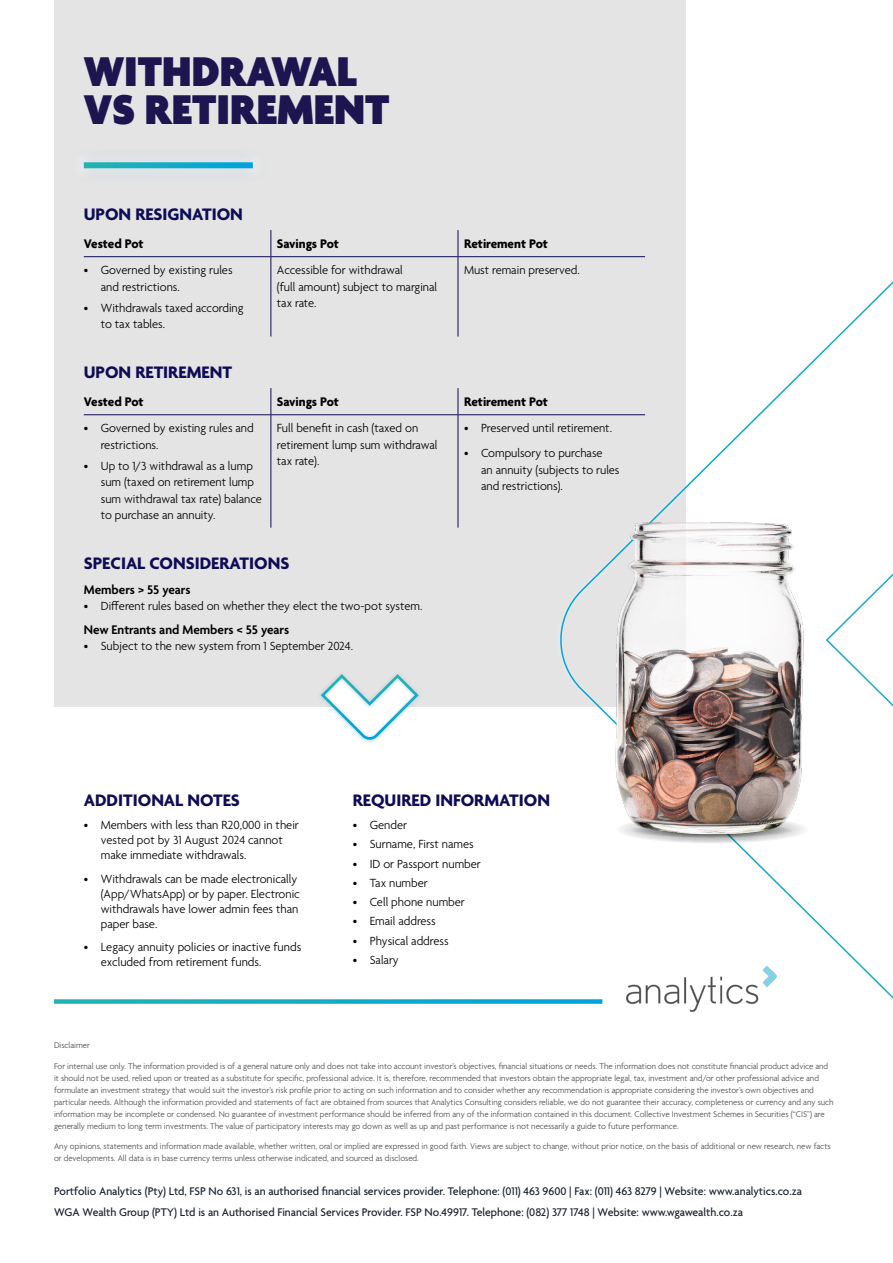
<style>
.page{position:relative;width:893px;height:1263px;background:#fff}
.page>*{position:absolute;margin:0;border:0;box-sizing:border-box;transform-origin:0 0}
.t1{font:900 45px/37.5px "Agenda";color:#1d154f}
.t2{font:700 18px "Agenda";color:#0e0c55}
.t3{font:700 13.5px "Agenda";color:#000}
.t4{font:600 13.5px "Agenda";color:#000}
.t5{font:300 12.75px/16.5px "Agenda";color:#000}
.t6{font:500 12px/20.5px "Agenda";color:#19212d}
.t7{font:300 9px/12px "Agenda";color:#4d4d4f}
</style>
<div class="page">
<div style="left:54px;top:0;width:631px;height:707px;background:#e4e4e4"></div>
<svg style="left:54px;top:999px;width:548px;height:5px;background:#27b2cc"></svg>
<hr style="left:84px;top:256px;width:187px;height:1px;background:#0e0c55">
<hr style="left:271px;top:256px;width:187px;height:1px;background:#0e0c55">
<hr style="left:458px;top:256px;width:187px;height:1px;background:#0e0c55">
<svg style="left:271px;top:230px;width:1px;height:27px"></svg>
<svg style="left:458px;top:230px;width:1px;height:27px"></svg>
<hr style="left:271px;top:257px;width:1px;height:80px;background:#0e0c55">
<hr style="left:458px;top:257px;width:1px;height:80px;background:#0e0c55">
<hr style="left:84px;top:414px;width:187px;height:1px;background:#0e0c55">
<hr style="left:271px;top:414px;width:187px;height:1px;background:#0e0c55">
<hr style="left:458px;top:414px;width:187px;height:1px;background:#0e0c55">
<svg style="left:271px;top:388px;width:1px;height:27px"></svg>
<svg style="left:458px;top:388px;width:1px;height:27px"></svg>
<hr style="left:271px;top:415px;width:1px;height:113px;background:#0e0c55">
<hr style="left:458px;top:415px;width:1px;height:113px;background:#0e0c55">
<div style="left:72px;top:151px;width:192px;height:28px;background:#dfe3e6"></div>
<svg style="left:84px;top:162px;width:169px;height:6px"></svg>
<div style="left:317px;top:671px;width:105px;height:73px;background:#709fc1;opacity:.63"></div>
<div style="left:318px;top:671px;width:104px;height:72px;background:#fff;opacity:.39"></div>
<svg style="left:319px;top:672px;width:101px;height:67px"></svg>
<svg style="left:554px;top:280px;width:339px;height:720px"></svg>
<svg style="left:614px;top:816px;width:196px;height:28px"></svg>
<img style="left:595px;top:511px;width:231px;height:327px">
<img style="left:615px;top:964px;width:177px;height:48px">
<h1 class="t1" style="left:84px;top:56px;width:307px">WITHDRAWAL<br>VS RETIREMENT</h1>
<h2 class="t2" style="left:84px;top:204px;width:161px">UPON RESIGNATION</h2>
<h3 class="t3" style="left:84px;top:237px;width:61px">Vested Pot</h3>
<h3 class="t3" style="left:277px;top:237px;width:64px">Savings Pot</h3>
<h3 class="t3" style="left:464px;top:237px;width:85px">Retirement Pot</h3>
<h3 class="t5" style="left:101px;top:263px;width:133px;text-indent:-17px">• Governed by existing rules and restrictions.</h3>
<h3 class="t5" style="left:101px;top:300px;width:144px;text-indent:-17px">• Withdrawals taxed according to tax tables.</h3>
<h3 class="t5" style="left:277px;top:263px;width:162px">Accessible for withdrawal<br>(full amount) subject to marginal tax rate.</h3>
<h3 class="t5" style="left:464px;top:263px;width:117px">Must remain preserved.</h3>
<h2 class="t2" style="left:84px;top:362px;width:150px">UPON RETIREMENT</h2>
<h3 class="t3" style="left:84px;top:395px;width:61px">Vested Pot</h3>
<h3 class="t3" style="left:277px;top:395px;width:64px">Savings Pot</h3>
<h3 class="t3" style="left:464px;top:395px;width:85px">Retirement Pot</h3>
<h3 class="t5" style="left:101px;top:421px;width:155px;text-indent:-17px">• Governed by existing rules and restrictions.</h3>
<h3 class="t5" style="left:101px;top:458px;width:163px;text-indent:-17px">• Up to 1/3 withdrawal as a lump sum (taxed on retirement lump sum withdrawal tax rate) balance to purchase an annuity.</h3>
<h3 class="t5" style="left:277px;top:421px;width:162px">Full benefit in cash (taxed on retirement lump sum withdrawal tax rate).</h3>
<h3 class="t5" style="left:464px;top:421px;width:150px">• Preserved until retirement.</h3>
<h3 class="t5" style="left:481px;top:446px;width:140px;text-indent:-17px">• Compulsory to purchase<br>an annuity (subjects to rules and restrictions).</h3>
<h2 class="t2" style="left:84px;top:553px;width:207px">SPECIAL CONSIDERATIONS</h2>
<h3 class="t4" style="left:84px;top:582px;width:108px">Members &gt; 55 years</h3>
<h3 class="t5" style="left:84px;top:599px;width:340px">• Different rules based on whether they elect the two-pot system.</h3>
<h3 class="t4" style="left:84px;top:622px;width:207px">New Entrants and Members &lt; 55 years</h3>
<h3 class="t5" style="left:84px;top:639px;width:271px">• Subject to the new system from 1 September 2024.</h3>
<h2 class="t2" style="left:84px;top:790px;width:158px">ADDITIONAL NOTES</h2>
<h3 class="t5" style="left:101px;top:818px;width:200px;line-height:15px;text-indent:-17px">• Members with less than R20,000 in their vested pot by 31 August 2024 cannot make immediate withdrawals.</h3>
<h3 class="t5" style="left:101px;top:872px;width:201px;line-height:15px;text-indent:-17px">• Withdrawals can be made electronically (App/WhatsApp) or by paper. Electronic withdrawals have lower admin fees than paper base.</h3>
<h3 class="t5" style="left:101px;top:940px;width:202px;line-height:15px;text-indent:-17px">• Legacy annuity policies or inactive funds excluded from retirement funds.</h3>
<h2 class="t2" style="left:353px;top:790px;width:199px">REQUIRED INFORMATION</h2>
<h3 class="t5" style="left:353px;top:817px;width:56px">• Gender</h3>
<h3 class="t5" style="left:353px;top:837px;width:122px">• Surname, First names</h3>
<h3 class="t5" style="left:353px;top:856px;width:130px">• ID or Passport number</h3>
<h3 class="t5" style="left:353px;top:875px;width:77px">• Tax number</h3>
<h3 class="t5" style="left:353px;top:894px;width:114px">• Cell phone number</h3>
<h3 class="t5" style="left:353px;top:914px;width:84px">• Email address</h3>
<h3 class="t5" style="left:353px;top:933px;width:97px">• Physical address</h3>
<h3 class="t5" style="left:353px;top:952px;width:48px">• Salary</h3>
<p class="t7" style="left:54px;top:1040px;width:37px">Disclaimer</p>
<p class="t7" style="left:54px;top:1060px;width:781px">For internal use only. The information provided is of a general nature only and does not take into account investor’s objectives, financial situations or needs. The information does not constitute financial product advice and it should not be used, relied upon or treated as a substitute for specific, professional advice. It is, therefore, recommended that investors obtain the appropriate legal, tax, investment and/or other professional advice and formulate an investment strategy that would suit the investor’s risk profile prior to acting on such information and to consider whether any recommendation is appropriate considering the investor’s own objectives and particular needs. Although the information provided and statements of fact are obtained from sources that Analytics Consulting considers reliable, we do not guarantee their accuracy, completeness or currency and any such information may be incomplete or condensed. No guarantee of investment performance should be inferred from any of the information contained in this document. Collective Investment Schemes in Securities (“CIS”) are generally medium to long term investments. The value of participatory interests may go down as well as up and past performance is not necessarily a guide to future performance.</p>
<p class="t7" style="left:54px;top:1141px;width:778px">Any opinions, statements and information made available, whether written, oral or implied are expressed in good faith. Views are subject to change, without prior notice, on the basis of additional or new research, new facts or developments. All data is in base currency terms unless otherwise indicated, and sourced as disclosed.</p>
<p class="t6" style="left:54px;top:1182px;width:750px">Portfolio Analytics (Pty) Ltd, FSP No 631, is an authorised financial services provider. Telephone: (011) 463 9600 | Fax: (011) 463 8279 | Website: www.analytics.co.za<br>WGA Wealth Group (PTY) Ltd is an Authorised Financial Services Provider. FSP No.49917. Telephone: (082) 377 1748 | Website: www.wgawealth.co.za</p>
</div>
